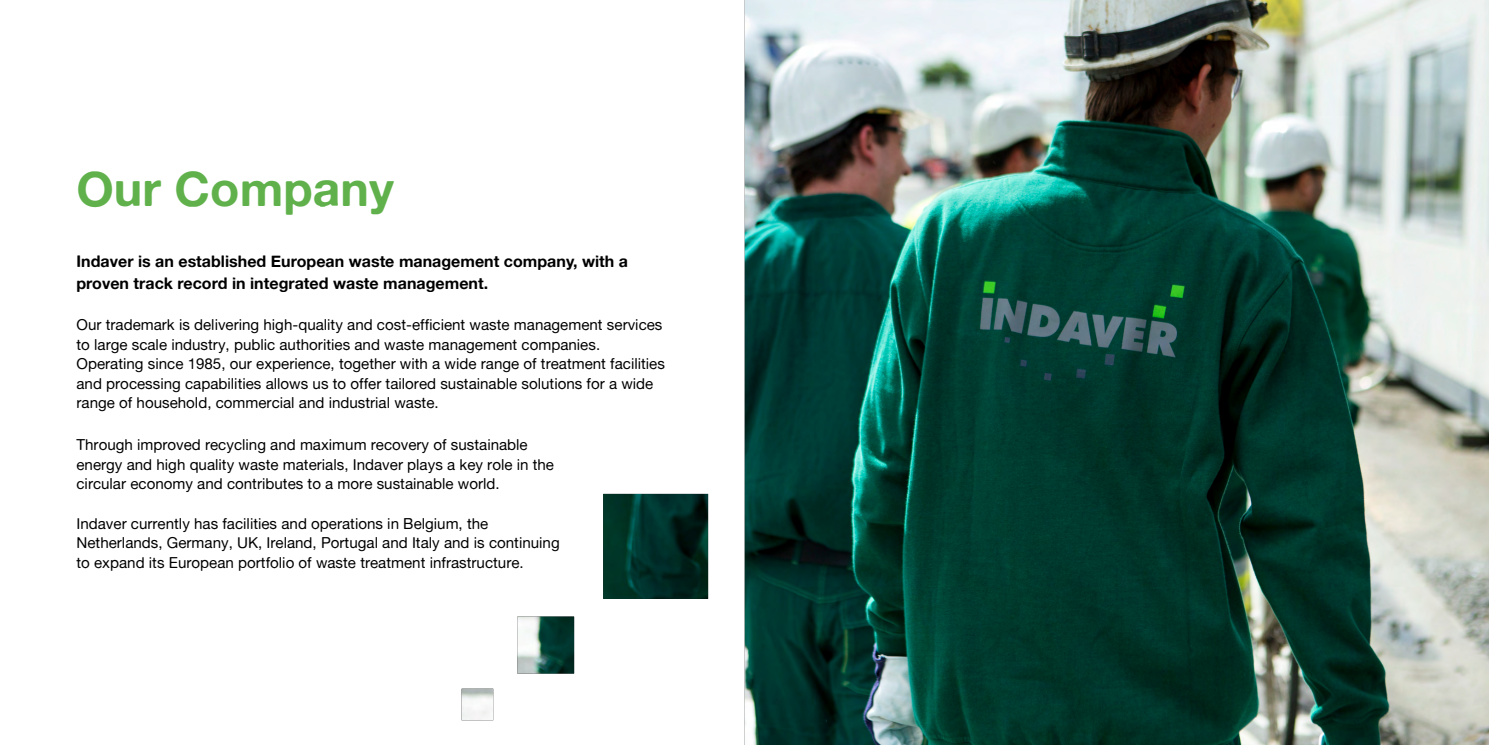
<style>
.page{position:relative;width:1489px;height:745px;background:#fff}
.page>*{position:absolute;margin:0;border:0;box-sizing:border-box;transform-origin:0 0}
.t1{font:48.12px "Alte Haas Grotesk Bold";color:#60b14b}
.t2{font:16px/21.4px "Alte Haas Grotesk Bold";color:#000}
.t3{font:15.12px/19.6px "Alte Haas Grotesk";color:#000}
</style>
<div class="page">
<img style="left:461px;top:0;width:1027px;height:744px">
<h1 class="t1" style="left:76px;top:159px;width:319px">Our Company</h1>
<p class="t2" style="left:76px;top:250px;width:553px">Indaver is an established European waste management company, with a proven track record in integrated waste management.</p>
<p class="t3" style="left:76px;top:314px;width:590px">Our trademark is delivering high-quality and cost-efficient waste management services to large scale industry, public authorities and waste management companies.<br>Operating since 1985, our experience, together with a wide range of treatment facilities and processing capabilities allows us to offer tailored sustainable solutions for a wide range of household, commercial and industrial waste.</p>
<p class="t3" style="left:76px;top:434px;width:479px">Through improved recycling and maximum recovery of sustainable energy and high quality waste materials, Indaver plays a key role in the circular economy and contributes to a more sustainable world.</p>
<p class="t3" style="left:76px;top:513px;width:485px">Indaver currently has facilities and operations in Belgium, the<br>Netherlands, Germany, UK, Ireland, Portugal and Italy and is continuing to expand its European portfolio of waste treatment infrastructure.</p>
</div>
